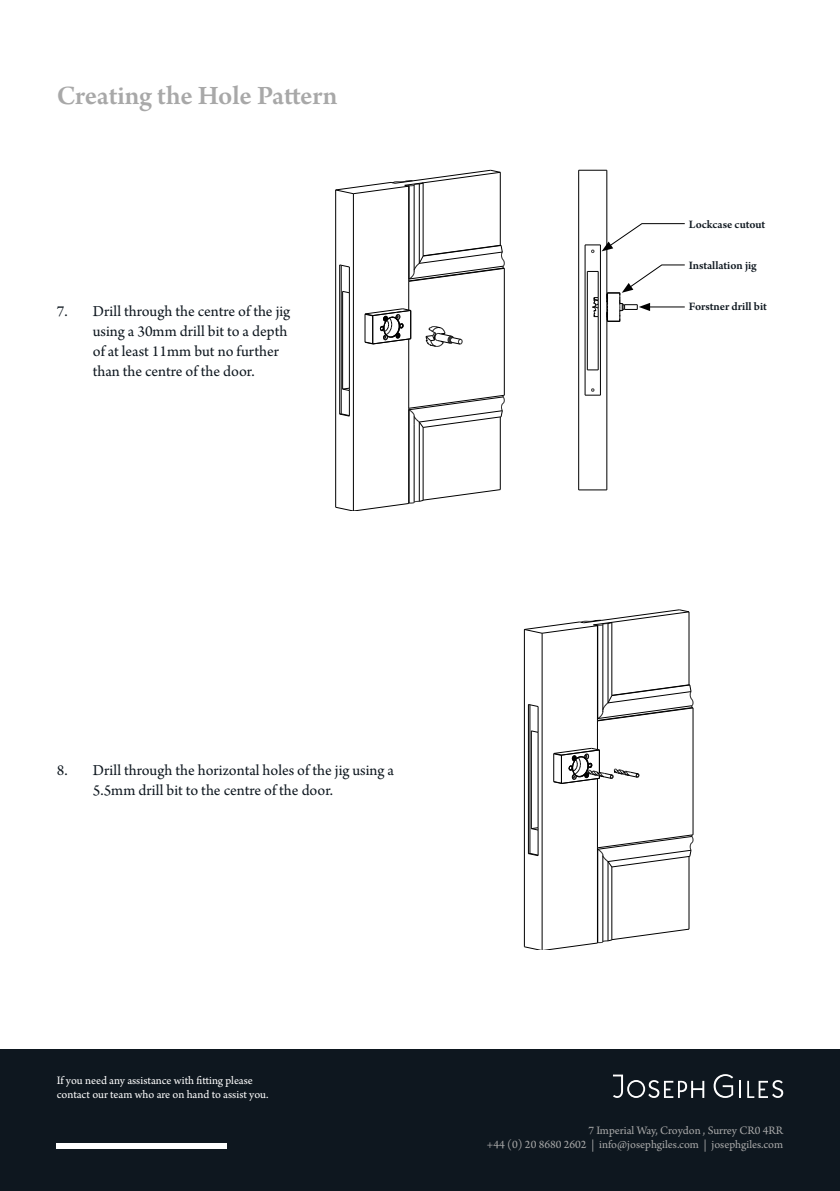
<style>
.page{position:relative;width:840px;height:1191px;background:#fff}
.page>*{position:absolute;margin:0;border:0;box-sizing:border-box;transform-origin:0 0}
.t1{font:600 28px "Arno Pro";letter-spacing:-.005em;color:#a8a8a8}
.t2{font:16px/20px "Arno Pro";color:#0e171f}
.t3{font:12px/14px "Arno Pro";color:#a8a8a8;text-align:right}
.t4{font:12px/14px "Arno Pro";letter-spacing:-.005em;color:#fff}
.t5{font:600 12px "Arno Pro";color:#0e171f}
</style>
<div class="page">
<hr style="left:530px;top:731px;width:1px;height:97px;background:#000">
<hr style="left:529px;top:705px;width:1px;height:148px;background:#000">
<hr style="left:527px;top:704px;width:1px;height:149px;background:#000">
<hr style="left:596px;top:778px;width:1px;height:70px;background:#000">
<hr style="left:692px;top:708px;width:1px;height:127px;background:#000">
<hr style="left:523px;top:629px;width:1px;height:317px;background:#000">
<hr style="left:541px;top:633px;width:1px;height:317px;background:#000">
<hr style="left:688px;top:612px;width:1px;height:73px;background:#000">
<hr style="left:688px;top:856px;width:1px;height:73px;background:#000">
<hr style="left:597px;top:625px;width:1px;height:93px;background:#000">
<hr style="left:597px;top:849px;width:1px;height:93px;background:#000">
<hr style="left:607px;top:861px;width:1px;height:80px;background:#000">
<hr style="left:607px;top:623px;width:1px;height:80px;background:#000">
<svg style="left:524px;top:609px;width:165px;height:24px"></svg>
<hr style="left:596px;top:848px;width:1px;height:94px;background:#000">
<hr style="left:596px;top:625px;width:1px;height:95px;background:#000">
<svg style="left:524px;top:929px;width:164px;height:21px"></svg>
<hr style="left:611px;top:867px;width:1px;height:72px;background:#000">
<hr style="left:611px;top:622px;width:1px;height:73px;background:#000">
<hr style="left:602px;top:624px;width:1px;height:86px;background:#000">
<svg style="left:528px;top:827px;width:10px;height:29px"></svg>
<hr style="left:602px;top:856px;width:1px;height:85px;background:#000">
<svg style="left:597px;top:834px;width:96px;height:33px"></svg>
<hr style="left:537px;top:732px;width:1px;height:95px;background:#000">
<svg style="left:528px;top:704px;width:10px;height:28px"></svg>
<svg style="left:553px;top:684px;width:140px;height:100px"></svg>
<hr style="left:342px;top:291px;width:1px;height:98px;background:#000">
<hr style="left:340px;top:265px;width:1px;height:149px;background:#000">
<hr style="left:339px;top:265px;width:1px;height:149px;background:#000">
<hr style="left:408px;top:339px;width:1px;height:69px;background:#000">
<hr style="left:503px;top:268px;width:1px;height:127px;background:#000">
<hr style="left:335px;top:190px;width:1px;height:317px;background:#000">
<hr style="left:353px;top:194px;width:1px;height:316px;background:#000">
<hr style="left:499px;top:172px;width:1px;height:73px;background:#000">
<hr style="left:499px;top:417px;width:1px;height:72px;background:#000">
<hr style="left:418px;top:422px;width:1px;height:79px;background:#000">
<hr style="left:418px;top:184px;width:1px;height:79px;background:#000">
<svg style="left:335px;top:170px;width:165px;height:24px"></svg>
<hr style="left:408px;top:408px;width:1px;height:95px;background:#000">
<hr style="left:408px;top:186px;width:1px;height:95px;background:#000">
<hr style="left:422px;top:427px;width:1px;height:73px;background:#000">
<hr style="left:422px;top:183px;width:1px;height:73px;background:#000">
<hr style="left:413px;top:185px;width:1px;height:85px;background:#000">
<svg style="left:339px;top:388px;width:11px;height:28px"></svg>
<svg style="left:335px;top:489px;width:165px;height:21px"></svg>
<hr style="left:349px;top:293px;width:1px;height:95px;background:#000">
<svg style="left:339px;top:264px;width:11px;height:29px"></svg>
<hr style="left:413px;top:425px;width:1px;height:73px;background:#000">
<svg style="left:408px;top:395px;width:96px;height:33px"></svg>
<svg style="left:364px;top:245px;width:140px;height:102px"></svg>
<hr style="left:584px;top:245px;width:1px;height:150px;background:#000">
<hr style="left:599px;top:245px;width:1px;height:150px;background:#000">
<svg style="left:584px;top:388px;width:16px;height:8px"></svg>
<hr style="left:597px;top:316px;width:1px;height:54px;background:#000">
<hr style="left:586px;top:271px;width:1px;height:99px;background:#000">
<svg style="left:587px;top:271px;width:11px;height:46px"></svg>
<hr style="left:606px;top:320px;width:1px;height:170px;background:#000">
<hr style="left:606px;top:170px;width:1px;height:127px;background:#000">
<svg style="left:579px;top:170px;width:27px;height:1px"></svg>
<hr style="left:578px;top:170px;width:1px;height:320px;background:#000">
<svg style="left:578px;top:489px;width:28px;height:1px"></svg>
<svg style="left:606px;top:264px;width:79px;height:58px"></svg>
<svg style="left:584px;top:223px;width:101px;height:30px"></svg>
<div style="left:0;top:1049px;width:839px;height:142px;background:#0e171f"></div>
<svg style="left:713px;top:1074px;width:19px;height:24px"></svg>
<svg style="left:739px;top:1080px;width:1px;height:18px"></svg>
<svg style="left:747px;top:1080px;width:35px;height:18px"></svg>
<svg style="left:613px;top:1074px;width:91px;height:24px"></svg>
<div style="left:57px;top:1142px;width:170px;height:6px;background:#fff"></div>
<p class="t1" style="left:57px;top:79px;width:282px">Creating the Hole Pattern</p>
<p class="t2" style="left:93px;top:302px;width:199px;text-indent:-36px">7. Drill through the centre of the jig using a 30mm drill bit to a depth of at least 11mm but no further than the centre of the door.</p>
<p class="t5" style="left:688px;top:217px;width:78px">Lockcase cutout</p>
<p class="t5" style="left:688px;top:258px;width:69px">Installation jig</p>
<p class="t5" style="left:688px;top:300px;width:79px">Forstner drill bit</p>
<p class="t2" style="left:93px;top:761px;width:302px;text-indent:-36px">8. Drill through the horizontal holes of the jig using a<br>5.5mm drill bit to the centre of the door.</p>
<p class="t4" style="left:57px;top:1074px;width:213px">If you need any assistance with fitting please contact our team who are on hand to assist you.</p>
<p class="t3" style="left:486px;top:1124px;width:297px">7 Imperial Way, Croydon , Surrey CR0 4RR<br>+44 (0) 20 8680 2602 | info@josephgiles.com | josephgiles.com</p>
</div>
